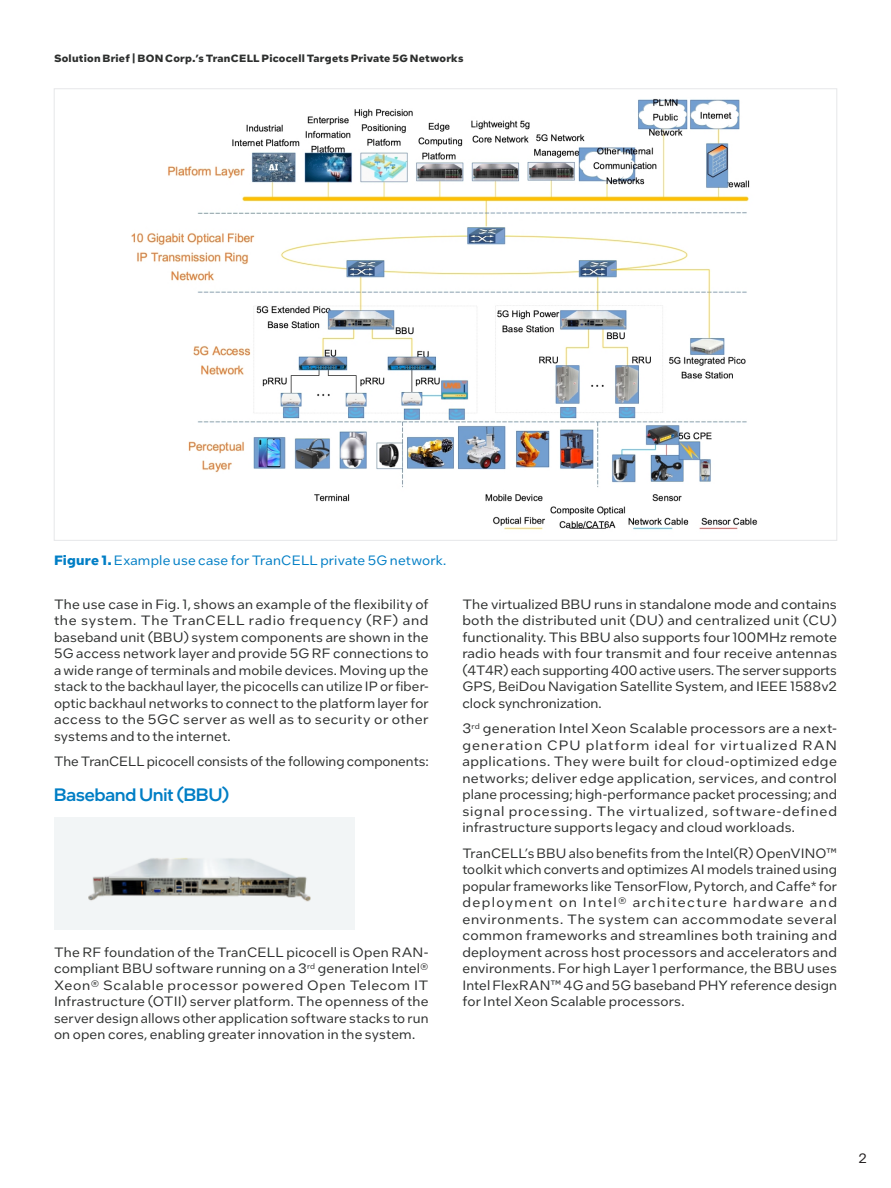
<style>
.page{position:relative;width:891px;height:1188px;background:#fff}
.page>*{position:absolute;margin:0;border:0;box-sizing:border-box;transform-origin:0 0}
.CopyHeaderBlue{font:500 18px "Intel One Display";letter-spacing:.005em;color:#007ec5}
.MainCopy___Caption{font:13.5px/16.5px "Intel One Text";letter-spacing:.01em;color:#2d2f2e;text-align:justify}
.MainCopy___Caption-2{font:13.5px "Intel One Text";letter-spacing:.01em;color:#007ec5}
.t1{font:13.5px "Intel One Text";color:#231f20}
.Document_Header{font:700 10.5px "Intel One Text";letter-spacing:.02em;color:#2d2f2e}
.s1{font-weight:700}
</style>
<div class="page">
<img style="left:131px;top:98px;width:627px;height:432px">
<img style="left:54px;top:817px;width:301px;height:113px">
<p class="Document_Header" style="left:54px;top:51px;width:411px">Solution Brief | BON Corp.’s TranCELL Picocell Targets Private 5G Networks</p>
<p class="MainCopy___Caption-2" style="left:54px;top:551px;width:394px"><span class="s1">Figure 1.</span> Example use case for TranCELL private 5G network.</p>
<p class="MainCopy___Caption" style="left:54px;top:595px;width:376px">The use case in Fig. 1, shows an example of the flexibility of the system. The TranCELL radio frequency (RF) and baseband unit (BBU) system components are shown in the 5G access network layer and provide 5G RF connections to a wide range of terminals and mobile devices. Moving up the stack to the backhaul layer, the picocells can utilize IP or fiber&shy;optic backhaul networks to connect to the platform layer for access to the 5GC server as well as to security or other systems and to the internet.</p>
<p class="MainCopy___Caption" style="left:54px;top:753px;width:376px">The TranCELL picocell consists of the following components:</p>
<p class="CopyHeaderBlue" style="left:54px;top:784px;width:177px">Baseband Unit (BBU)</p>
<p class="MainCopy___Caption" style="left:54px;top:943px;width:376px">The RF foundation of the TranCELL picocell is Open RAN&shy;compliant BBU software running on a 3<sup>rd</sup> generation Intel® Xeon® Scalable processor powered Open Telecom IT Infrastructure (OTII) server platform. The openness of the server design allows other application software stacks to run on open cores, enabling greater innovation in the system.</p>
<p class="MainCopy___Caption" style="left:462px;top:595px;width:376px">The virtualized BBU runs in standalone mode and contains both the distributed unit (DU) and centralized unit (CU) functionality. This BBU also supports four 100MHz remote radio heads with four transmit and four receive antennas (4T4R) each supporting 400 active users. The server supports GPS, BeiDou Navigation Satellite System, and IEEE 1588v2 clock synchronization.</p>
<p class="MainCopy___Caption" style="left:462px;top:720px;width:376px">3<sup>rd</sup> generation Intel Xeon Scalable processors are a next&shy;generation CPU platform ideal for virtualized RAN applications. They were built for cloud-optimized edge networks; deliver edge application, services, and control plane processing; high-performance packet processing; and signal processing. The virtualized, software-defined infrastructure supports legacy and cloud workloads.</p>
<p class="MainCopy___Caption" style="left:462px;top:844px;width:376px">TranCELL’s BBU also benefits from the Intel(R) OpenVINO™ toolkit which converts and optimizes AI models trained using popular frameworks like TensorFlow, Pytorch, and Caffe* for deployment on Intel® architecture hardware and environments. The system can accommodate several common frameworks and streamlines both training and deployment across host processors and accelerators and environments. For high Layer 1 performance, the BBU uses Intel FlexRAN™ 4G and 5G baseband PHY reference design for Intel Xeon Scalable processors.</p>
<p class="t1" style="left:858px;top:1150px;width:10px">2</p>
</div>
